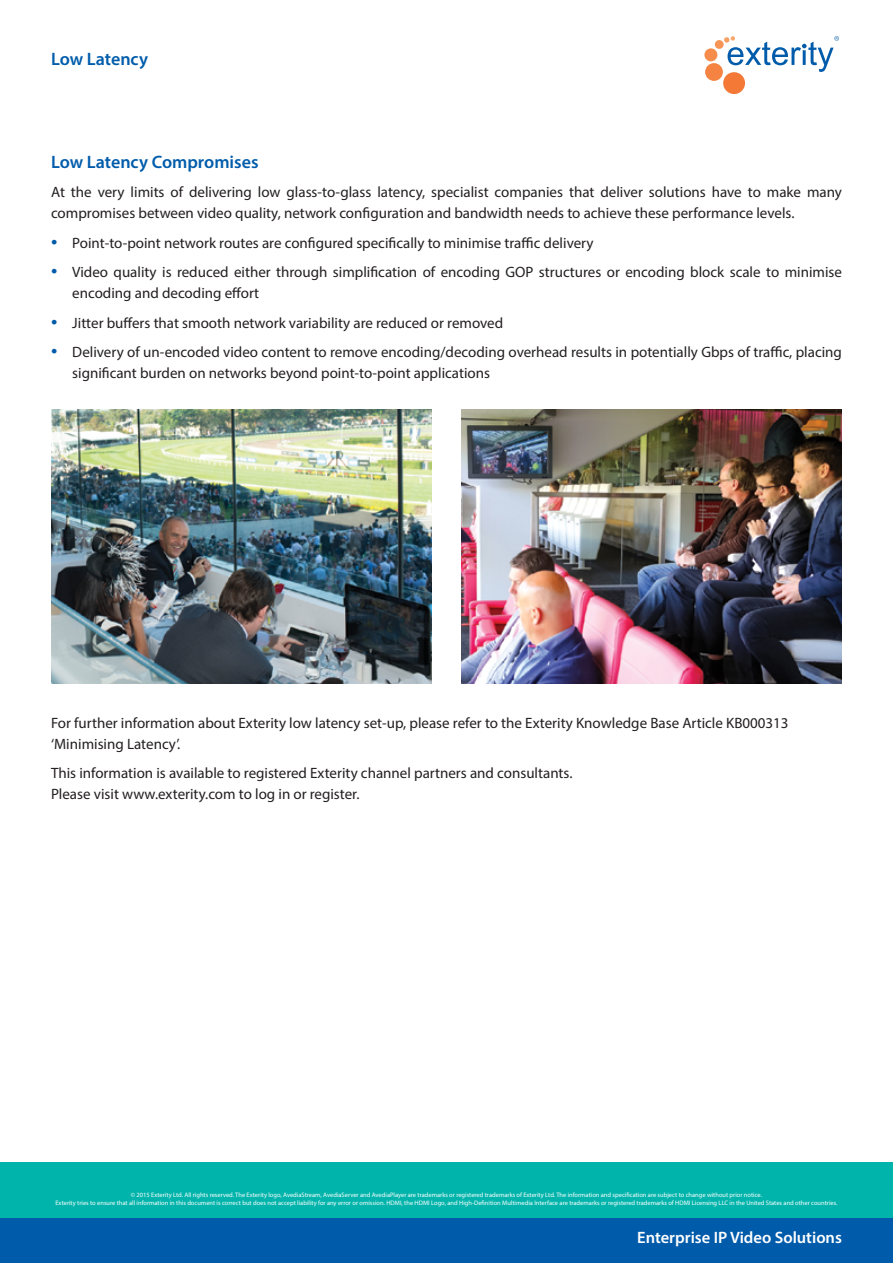
<style>
.page{position:relative;width:893px;height:1263px;background:#fff}
.page>*{position:absolute;margin:0;border:0;box-sizing:border-box;transform-origin:0 0}
.t1{font:600 18px "Myriad Pro";color:#005cab}
.t2{font:600 16.5px "Myriad Pro";color:#fff}
.t3{font:15px/21px "Myriad Pro";color:#231f20}
.t4{font:6.45px/7.8px "Myriad Pro";color:#fff;text-align:center}
.s1{font-size:22.5px;color:#005cab}
</style>
<div class="page">
<div style="left:0;top:1218px;width:893px;height:45px;background:#005cab"></div>
<div style="left:0;top:1162px;width:893px;height:56px;background:#00b4ab"></div>
<div style="left:715px;top:40px;width:9px;height:9px;background:#f79557;border-radius:50%"></div>
<div style="left:704px;top:48px;width:13px;height:13px;background:#f68c4c;border-radius:50%"></div>
<div style="left:705px;top:63px;width:18px;height:18px;background:#f58342;border-radius:50%"></div>
<div style="left:723px;top:72px;width:22px;height:22px;background:#f47937;border-radius:50%"></div>
<svg style="left:724px;top:36px;width:115px;height:36px"></svg>
<img style="left:51px;top:409px;width:381px;height:274px">
<img style="left:461px;top:409px;width:381px;height:274px">
<p class="t1" style="left:51px;top:47px;width:98px">Low Latency</p>
<p class="t1" style="left:51px;top:150px;width:209px">Low Latency Compromises</p>
<p class="t3" style="left:51px;top:181px;width:792px">At the very limits of delivering low glass-to-glass latency, specialist companies that deliver solutions have to make many compromises between video quality, network configuration and bandwidth needs to achieve these performance levels.</p>
<p class="t3" style="left:51px;top:232px;width:544px"><span class="s1">•</span> Point-to-point network routes are configured specifically to minimise traffic delivery</p>
<p class="t3" style="left:72px;top:261px;width:771px;text-indent:-21px"><span class="s1">•</span> Video quality is reduced either through simplification of encoding GOP structures or encoding block scale to minimise encoding and decoding effort</p>
<p class="t3" style="left:51px;top:312px;width:454px"><span class="s1">•</span> Jitter buffers that smooth network variability are reduced or removed</p>
<p class="t3" style="left:72px;top:341px;width:771px;text-indent:-21px"><span class="s1">•</span> Delivery of un-encoded video content to remove encoding/decoding overhead results in potentially Gbps of traffic, placing significant burden on networks beyond point-to-point applications</p>
<p class="t3" style="left:51px;top:712px;width:739px">For further information about Exterity low latency set-up, please refer to the Exterity Knowledge Base Article KB000313 ‘Minimising Latency’.</p>
<p class="t3" style="left:51px;top:763px;width:523px">This information is available to registered Exterity channel partners and consultants.<br>Please visit www.exterity.com to log in or register.</p>
<p class="t4" style="left:55px;top:1191px;width:784px">© 2015 Exterity Ltd. All rights reserved. The Exterity logo, AvediaStream, AvediaServer and AvediaPlayer are trademarks or registered trademarks of Exterity Ltd. The information and specification are subject to change without prior notice.<br>Exterity tries to ensure that all information in this document is correct but does not accept liability for any error or omission. HDMI, the HDMI Logo, and High-Definition Multimedia Interface are trademarks or registered trademarks of HDMI Licensing LLC in the United States and other countries.</p>
<p class="t2" style="left:637px;top:1227px;width:206px">Enterprise IP Video Solutions</p>
</div>
